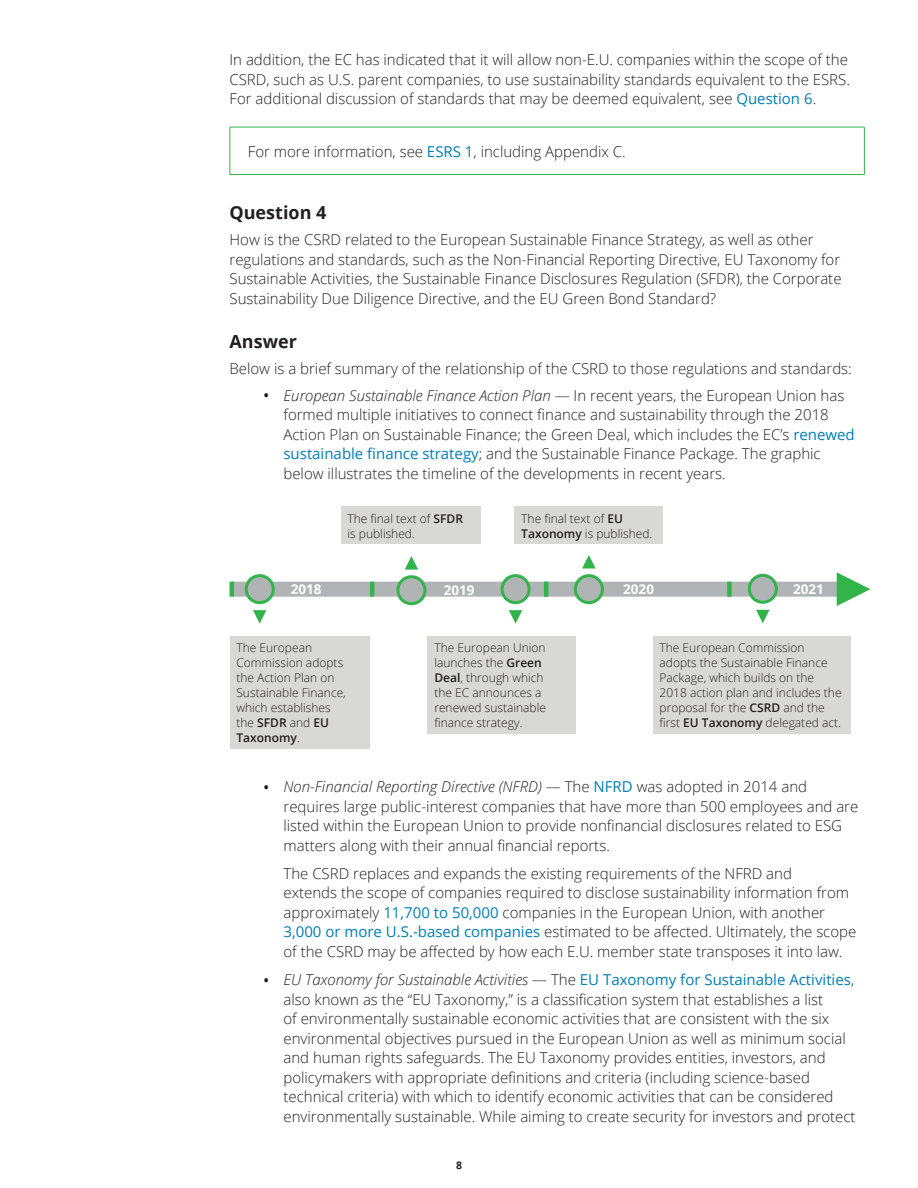
<style>
.page{position:relative;width:918px;height:1188px;background:#fff}
.page>*{position:absolute;margin:0;border:0;box-sizing:border-box;transform-origin:0 0}
.t1{font:700 18px "Open Sans";color:#231f20}
.t2{font:300 15px/19.5px "Open Sans";color:#231f20}
.t3{font:700 13.5px "Open Sans";color:#fff}
.t4{font:300 12px/15px "Open Sans";color:#231f20}
.t5{font:700 10.5px "Open Sans";color:#231f20}
.s1{font-weight:400;color:#007db5}
.s2{font-size:24px}
.s3{font-style:italic}
.s4{font-weight:600}
</style>
<div class="page">
<hr style="left:230px;top:127px;width:635px;height:1px;background:#31b44a">
<hr style="left:230px;top:127px;width:1px;height:47px;background:#31b44a">
<hr style="left:864px;top:127px;width:1px;height:47px;background:#31b44a">
<hr style="left:230px;top:174px;width:635px;height:1px;background:#31b44a">
<div style="left:232px;top:582px;width:618px;height:15px;background:#b1b4b5"></div>
<div style="left:246px;top:576px;width:27px;height:27px;background:#b1b4b5;border-radius:50%"></div>
<div style="left:245px;top:574px;width:30px;height:30px;border:3px solid #31b44a;border-radius:50%"></div>
<div style="left:575px;top:576px;width:27px;height:27px;background:#b1b4b5;border-radius:50%"></div>
<div style="left:574px;top:574px;width:30px;height:30px;border:3px solid #31b44a;border-radius:50%"></div>
<svg style="left:582px;top:555px;width:14px;height:14px"></svg>
<svg style="left:837px;top:572px;width:33px;height:34px"></svg>
<div style="left:230px;top:636px;width:139px;height:112px;background:#d8d9d7"></div>
<svg style="left:253px;top:610px;width:13px;height:14px"></svg>
<div style="left:428px;top:636px;width:148px;height:97px;background:#d8d9d7"></div>
<div style="left:653px;top:636px;width:197px;height:97px;background:#d8d9d7"></div>
<div style="left:502px;top:576px;width:27px;height:27px;background:#b1b4b5;border-radius:50%"></div>
<div style="left:501px;top:574px;width:30px;height:30px;border:3px solid #31b44a;border-radius:50%"></div>
<svg style="left:509px;top:610px;width:13px;height:14px"></svg>
<div style="left:749px;top:575px;width:27px;height:27px;background:#b1b4b5;border-radius:50%"></div>
<div style="left:748px;top:574px;width:30px;height:30px;border:3px solid #31b44a;border-radius:50%"></div>
<svg style="left:756px;top:610px;width:14px;height:13px"></svg>
<hr style="left:230px;top:582px;width:4px;height:15px;background:#31b44a">
<hr style="left:544px;top:582px;width:4px;height:15px;background:#31b44a">
<div style="left:727px;top:582px;width:5px;height:15px;background:#31b44a"></div>
<hr style="left:370px;top:582px;width:4px;height:15px;background:#31b44a">
<div style="left:398px;top:577px;width:27px;height:27px;background:#b1b4b5;border-radius:50%"></div>
<div style="left:396px;top:575px;width:30px;height:30px;border:3px solid #31b44a;border-radius:50%"></div>
<svg style="left:405px;top:556px;width:13px;height:14px"></svg>
<div style="left:341px;top:507px;width:139px;height:37px;background:#d8d9d7"></div>
<div style="left:515px;top:507px;width:148px;height:37px;background:#d8d9d7"></div>
<p class="t2" style="left:230px;top:50px;width:622px">In addition, the EC has indicated that it will allow non-E.U. companies within the scope of the<br>CSRD, such as U.S. parent companies, to use sustainability standards equivalent to the ESRS.<br>For additional discussion of standards that may be deemed equivalent, see <span class="s1">Question 6</span>.</p>
<p class="t2" style="left:248px;top:141px;width:379px">For more information, see <span class="s1">ESRS 1</span>, including Appendix C.</p>
<p class="t1" style="left:230px;top:200px;width:98px">Question 4</p>
<p class="t2" style="left:230px;top:230px;width:614px">How is the CSRD related to the European Sustainable Finance Strategy, as well as other regulations and standards, such as the Non-Financial Reporting Directive, EU Taxonomy for Sustainable Activities, the Sustainable Finance Disclosures Regulation (SFDR), the Corporate Sustainability Due Diligence Directive, and the EU Green Bond Standard?</p>
<p class="t1" style="left:230px;top:328px;width:69px">Answer</p>
<p class="t2" style="left:230px;top:358px;width:624px">Below is a brief summary of the relationship of the CSRD to those regulations and standards:</p>
<p class="t2" style="left:284px;top:385px;width:573px;text-indent:-22px"><span class="s2">•</span> <span class="s3">European Sustainable Finance Action Plan</span> — In recent years, the European Union has formed multiple initiatives to connect finance and sustainability through the 2018<br>Action Plan on Sustainable Finance; the Green Deal, which includes the EC’s <span class="s1">renewed sustainable finance strategy</span>; and the Sustainable Finance Package. The graphic below illustrates the timeline of the developments in recent years.</p>
<p class="t4" style="left:348px;top:510px;width:117px">The final text of <span class="s4">SFDR </span>is published.</p>
<p class="t4" style="left:521px;top:510px;width:133px">The final text of <span class="s4">EU<br>Taxonomy</span> is published.</p>
<p class="t3" style="left:291px;top:579px;width:32px">2018</p>
<p class="t3" style="left:444px;top:580px;width:32px">2019</p>
<p class="t3" style="left:623px;top:580px;width:32px">2020</p>
<p class="t3" style="left:793px;top:580px;width:32px">2021</p>
<p class="t4" style="left:236px;top:639px;width:111px">The European<br>Commission adopts the Action Plan on<br>Sustainable Finance, which establishes the <span class="s4">SFDR</span> and <span class="s4">EU<br>Taxonomy</span>.</p>
<p class="t4" style="left:434px;top:639px;width:113px">The European Union launches the <span class="s4">Green<br>Deal</span>, through which the EC announces a renewed sustainable finance strategy.</p>
<p class="t4" style="left:660px;top:639px;width:184px">The European Commission adopts the Sustainable Finance<br>Package, which builds on the<br>2018 action plan and includes the proposal for the <span class="s4">CSRD</span> and the first <span class="s4">EU Taxonomy</span> delegated act.</p>
<p class="t2" style="left:284px;top:777px;width:576px;text-indent:-22px"><span class="s2">•</span> <span class="s3">Non-Financial Reporting Directive (NFRD)</span> — The <span class="s1">NFRD</span> was adopted in 2014 and requires large public-interest companies that have more than 500 employees and are listed within the European Union to provide nonfinancial disclosures related to ESG matters along with their annual financial reports.</p>
<p class="t2" style="left:284px;top:863px;width:574px">The CSRD replaces and expands the existing requirements of the NFRD and<br>extends the scope of companies required to disclose sustainability information from approximately <span class="s1">11,700 to 50,000</span> companies in the European Union, with another <span class="s1">3,000 or more U.S.-based companies</span> estimated to be affected. Ultimately, the scope of the CSRD may be affected by how each E.U. member state transposes it into law.</p>
<p class="t2" style="left:284px;top:969px;width:574px;text-indent:-22px"><span class="s2">•</span> <span class="s3">EU Taxonomy for Sustainable Activities</span> — The <span class="s1">EU Taxonomy for Sustainable Activities</span>, also known as the “EU Taxonomy,” is a classification system that establishes a list<br>of environmentally sustainable economic activities that are consistent with the six environmental objectives pursued in the European Union as well as minimum social and human rights safeguards. The EU Taxonomy provides entities, investors, and policymakers with appropriate definitions and criteria (including science-based technical criteria) with which to identify economic activities that can be considered environmentally sustainable. While aiming to create security for investors and protect</p>
<p class="t5" style="left:456px;top:1158px;width:7px">8</p>
</div>
